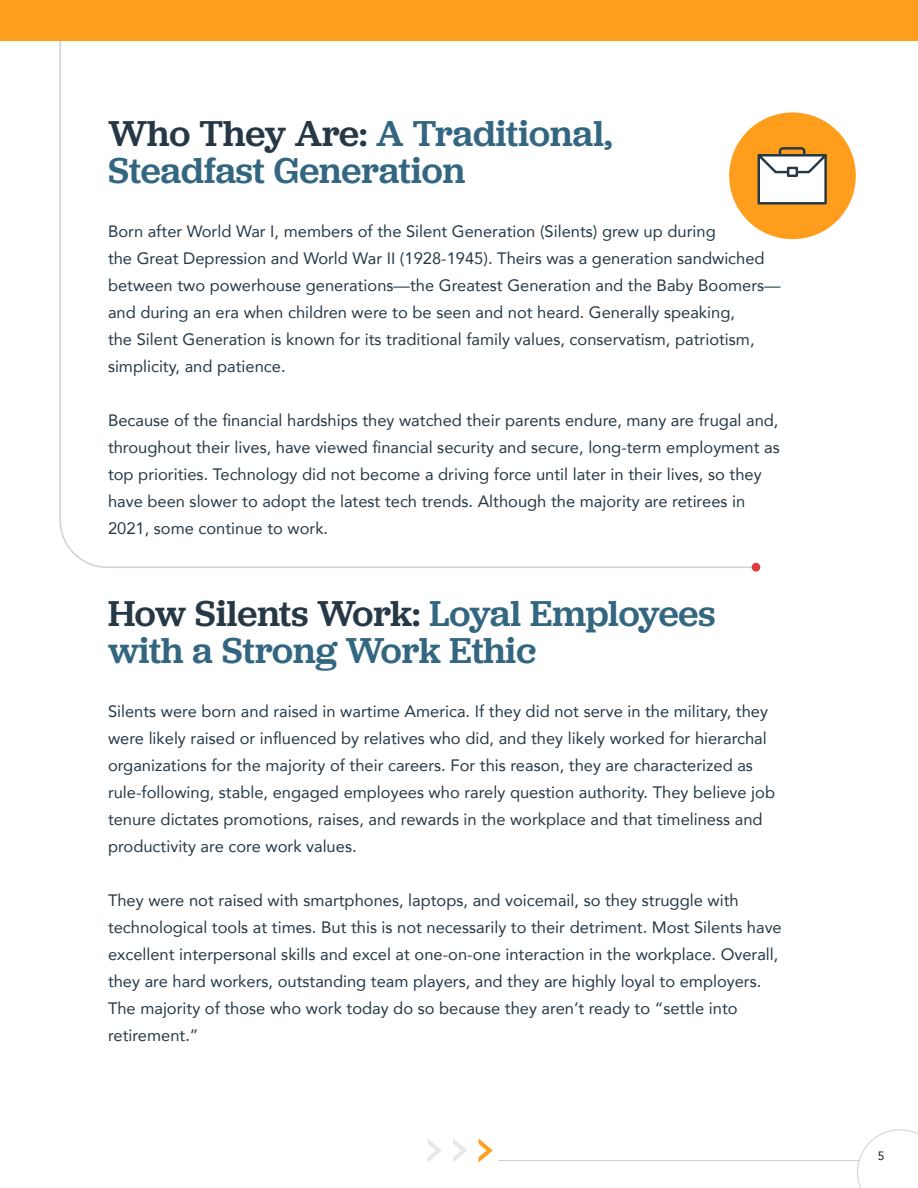
<style>
.page{position:relative;width:918px;height:1188px;background:#fff}
.page>*{position:absolute;margin:0;border:0;box-sizing:border-box;transform-origin:0 0}
.t1{font:500 37.5px/37.5px "Jubilat";letter-spacing:-.005em;color:#336680}
.t2{font:16.5px/27px "Avenir";color:#263845}
.t3{font:12px "Avenir";color:#000}
.s1{color:#263845}
</style>
<div class="page">
<svg style="left:453px;top:1139px;width:14px;height:23px"></svg>
<svg style="left:428px;top:1139px;width:14px;height:23px"></svg>
<svg style="left:478px;top:1129px;width:440px;height:59px"></svg>
<svg style="left:59px;top:40px;width:698px;height:529px"></svg>
<div style="left:0;top:0;width:918px;height:40px;background:#ff9e1c"></div>
<div style="left:752px;top:563px;width:8px;height:9px;background:#e03a3e;border-radius:50%"></div>
<div style="left:729px;top:112px;width:127px;height:127px;background:#ff9e1c;border-radius:50%"></div>
<div style="left:779px;top:147px;width:26px;height:13px;border:2px solid #263845;border-radius:3px"></div>
<div style="left:758px;top:154px;width:69px;height:51px;background:#fff;border:2px solid #263845"></div>
<svg style="left:757px;top:152px;width:70px;height:23px"></svg>
<div style="left:787px;top:167px;width:11px;height:10px;background:#fff;border:2px solid #263845"></div>
<h1 class="t1" style="left:108px;top:113px;width:506px"><span class="s1">Who They Are:</span> A Traditional,<br>Steadfast Generation</h1>
<p class="t2" style="left:108px;top:218px;width:674px">Born after World War I, members of the Silent Generation (Silents) grew up during<br>the Great Depression and World War II (1928-1945). Theirs was a generation sandwiched between two powerhouse generations—the Greatest Generation and the Baby Boomers— and during an era when children were to be seen and not heard. Generally speaking,<br>the Silent Generation is known for its traditional family values, conservatism, patriotism, simplicity, and patience.</p>
<p class="t2" style="left:108px;top:407px;width:673px">Because of the financial hardships they watched their parents endure, many are frugal and, throughout their lives, have viewed financial security and secure, long-term employment as top priorities. Technology did not become a driving force until later in their lives, so they have been slower to adopt the latest tech trends. Although the majority are retirees in 2021, some continue to work.</p>
<h1 class="t1" style="left:108px;top:593px;width:609px"><span class="s1">How Silents Work:</span> Loyal Employees with a Strong Work Ethic</h1>
<p class="t2" style="left:108px;top:698px;width:669px">Silents were born and raised in wartime America. If they did not serve in the military, they were likely raised or influenced by relatives who did, and they likely worked for hierarchal organizations for the majority of their careers. For this reason, they are characterized as rule-following, stable, engaged employees who rarely question authority. They believe job tenure dictates promotions, raises, and rewards in the workplace and that timeliness and productivity are core work values.</p>
<p class="t2" style="left:108px;top:887px;width:675px">They were not raised with smartphones, laptops, and voicemail, so they struggle with technological tools at times. But this is not necessarily to their detriment. Most Silents have excellent interpersonal skills and excel at one-on-one interaction in the workplace. Overall, they are hard workers, outstanding team players, and they are highly loyal to employers.<br>The majority of those who work today do so because they aren’t ready to “settle into retirement.”</p>
<p class="t3" style="left:878px;top:1148px;width:8px">5</p>
</div>
